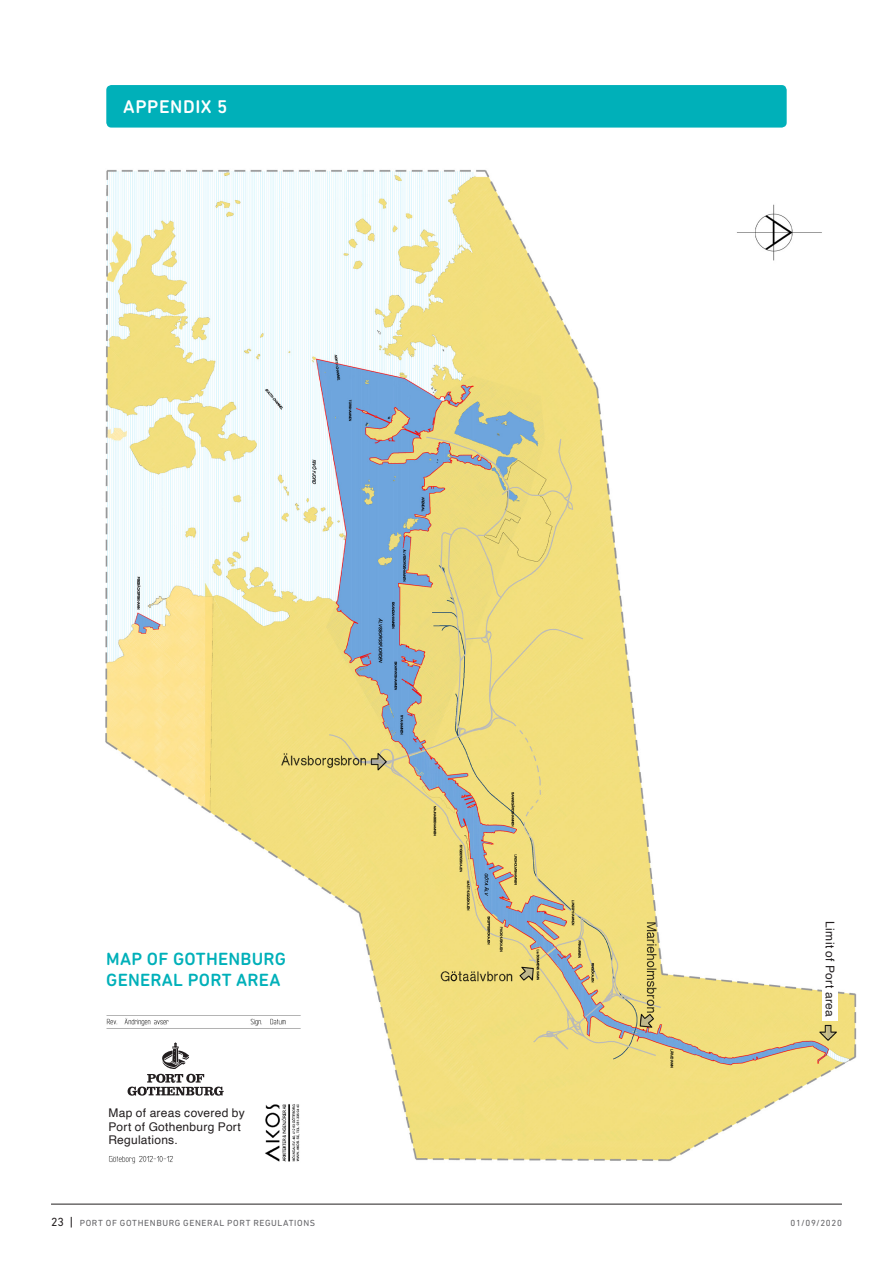
<style>
.page{position:relative;width:893px;height:1263px;background:#fff}
.page>*{position:absolute;margin:0;border:0;box-sizing:border-box;transform-origin:0 0}
.Brödtext_10_13{font:500 18.75px "DIN Next Rounded LT Pro";letter-spacing:.03em;color:#fff}
._1__Underrubrik_10_1{font:500 18px/21px "DIN Next Rounded LT Pro";letter-spacing:.01em;color:#00b0b9}
._1__Underrubrik_10_1-2{font:12px/13.5px "Helvetica";letter-spacing:.02em;color:#231f20}
.t1{font:12px "DIN Next Rounded LT Pro";color:#231f20}
.t2{font:9px "DIN Next Rounded LT Pro";letter-spacing:.065em;color:#636366}
</style>
<div class="page">
<hr style="left:51px;top:1204px;width:791px;height:1px;background:#231f20">
<div style="left:106px;top:85px;width:681px;height:43px;background:#00b0b9;border-radius:5px"></div>
<img style="left:105px;top:169px;width:752px;height:993px">
<img style="left:105px;top:968px;width:220px;height:196px">
<div style="left:822px;top:885px;width:16px;height:135px;background:#fff"></div>
<div style="left:104px;top:1107px;width:146px;height:38px;background:#fff"></div>
<div style="left:106px;top:1035px;width:163px;height:68px;background:#fff"></div>
<svg style="left:128px;top:1042px;width:96px;height:54px"></svg>
<p class="Brödtext_10_13" style="left:123px;top:96px;width:106px">APPENDIX 5</p>
<p class="_1__Underrubrik_10_1" style="left:106px;top:948px;width:181px">MAP OF GOTHENBURG<br>GENERAL PORT AREA</p>
<p class="_1__Underrubrik_10_1-2" style="left:108px;top:1107px;width:138px">Map of areas covered by<br>Port of Gothenburg Port<br>Regulations.</p>
<p class="_1__Underrubrik_10_1-2" style="left:836px;top:921px;width:96px;rotate:90deg">Limit of Port area</p>
<p class="t1" style="left:51px;top:1215px;width:15px">23</p>
<p class="t2" style="left:80px;top:1217px;width:237px">PORT OF GOTHENBURG GENERAL PORT REGULATIONS</p>
<p class="t2" style="left:790px;top:1217px;width:53px">01/09/2020</p>
</div>
